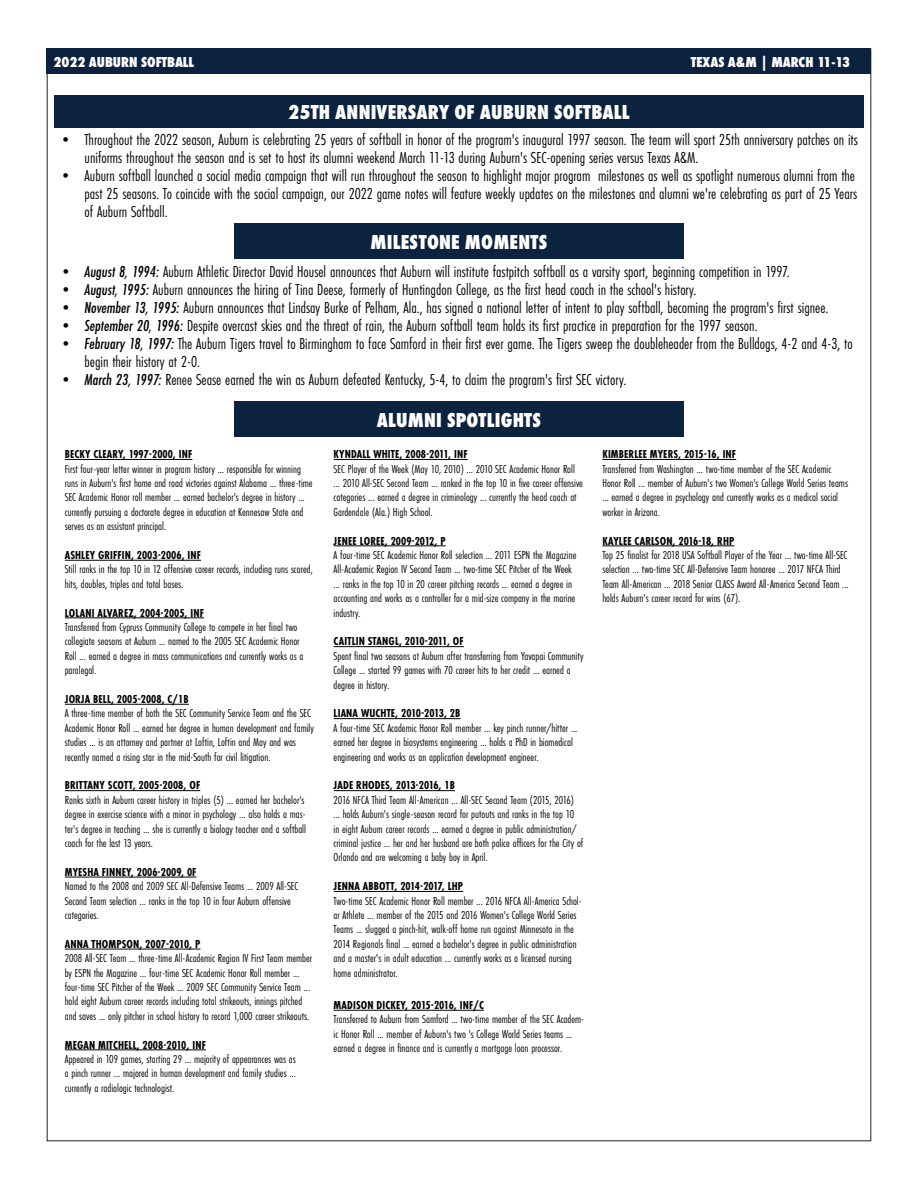
<style>
.page{position:relative;width:918px;height:1188px;background:#fff}
.page>*{position:absolute;margin:0;border:0;box-sizing:border-box;transform-origin:0 0}
.t1{font:800 21px "Futura PT Cond";letter-spacing:.01em;color:#fff}
.t2{font:16.5px/18px "Futura PT Cond";color:#000}
.t3{font:800 15px "Futura PT Cond";color:#fff}
.t4{font:12px/14.4px "Futura PT Cond";color:#000}
.t5{font:700 12px "Futura PT Cond";letter-spacing:.01em;color:#000}
.s1{font-weight:500;font-style:italic}
</style>
<div class="page">
<div style="left:47px;top:49px;width:824px;height:25px;background:#0b213e"></div>
<div style="left:54px;top:95px;width:810px;height:32px;background:#0c2340"></div>
<hr style="left:65px;top:459px;width:127px;height:1px;background:#000">
<hr style="left:65px;top:560px;width:136px;height:1px;background:#000">
<hr style="left:65px;top:618px;width:139px;height:1px;background:#000">
<hr style="left:65px;top:704px;width:124px;height:1px;background:#000">
<hr style="left:65px;top:790px;width:135px;height:1px;background:#000">
<hr style="left:65px;top:877px;width:132px;height:1px;background:#000">
<hr style="left:65px;top:949px;width:135px;height:1px;background:#000">
<hr style="left:65px;top:1050px;width:141px;height:1px;background:#000">
<hr style="left:334px;top:459px;width:134px;height:1px;background:#000">
<hr style="left:334px;top:546px;width:112px;height:1px;background:#000">
<hr style="left:334px;top:646px;width:130px;height:1px;background:#000">
<hr style="left:334px;top:718px;width:126px;height:1px;background:#000">
<hr style="left:334px;top:790px;width:121px;height:1px;background:#000">
<hr style="left:334px;top:891px;width:129px;height:1px;background:#000">
<hr style="left:334px;top:1010px;width:150px;height:1px;background:#000">
<hr style="left:602px;top:459px;width:134px;height:1px;background:#000">
<hr style="left:602px;top:546px;width:132px;height:1px;background:#000">
<div style="left:234px;top:223px;width:450px;height:36px;background:#0c2340"></div>
<div style="left:234px;top:401px;width:450px;height:36px;background:#0c2340"></div>
<p class="t3" style="left:54px;top:53px;width:142px">2022 AUBURN SOFTBALL</p>
<p class="t3" style="left:691px;top:53px;width:161px">TEXAS A&amp;M | MARCH 11-13</p>
<p class="t1" style="left:288px;top:100px;width:343px">25TH ANNIVERSARY OF AUBURN SOFTBALL</p>
<p class="t2" style="left:85px;top:130px;width:775px;text-indent:-27px">• Throughout the 2022 season, Auburn is celebrating 25 years of softball in honor of the program's inaugural 1997 season. The team will sport 25th anniversary patches on its uniforms throughout the season and is set to host its alumni weekend March 11-13 during Auburn's SEC-opening series versus Texas A&amp;M.</p>
<p class="t2" style="left:85px;top:166px;width:774px;text-indent:-27px">• Auburn softball launched a social media campaign that will run throughout the season to highlight major program milestones as well as spotlight numerous alumni from the past 25 seasons. To coincide with the social campaign, our 2022 game notes will feature weekly updates on the milestones and alumni we're celebrating as part of 25 Years of Auburn Softball.</p>
<p class="t1" style="left:371px;top:229px;width:178px">MILESTONE MOMENTS</p>
<p class="t2" style="left:58px;top:263px;width:734px"><span class="s1">• August 8, 1994:</span> Auburn Athletic Director David Housel announces that Auburn will institute fastpitch softball as a varsity sport, beginning competition in 1997.</p>
<p class="t2" style="left:58px;top:281px;width:640px"><span class="s1">• August, 1995:</span> Auburn announces the hiring of Tina Deese, formerly of Huntingdon College, as the first head coach in the school's history.</p>
<p class="t2" style="left:58px;top:299px;width:772px"><span class="s1">• November 13, 1995:</span> Auburn announces that Lindsay Burke of Pelham, Ala., has signed a national letter of intent to play softball, becoming the program's first signee.</p>
<p class="t2" style="left:58px;top:317px;width:702px"><span class="s1">• September 20, 1996:</span> Despite overcast skies and the threat of rain, the Auburn softball team holds its first practice in preparation for the 1997 season.</p>
<p class="t2" style="left:85px;top:335px;width:770px;text-indent:-27px"><span class="s1">• February 18, 1997:</span> The Auburn Tigers travel to Birmingham to face Samford in their first ever game. The Tigers sweep the doubleheader from the Bulldogs, 4-2 and 4-3, to begin their history at 2-0.</p>
<p class="t2" style="left:58px;top:371px;width:570px"><span class="s1">• March 23, 1997:</span> Renee Sease earned the win as Auburn defeated Kentucky, 5-4, to claim the program's first SEC victory.</p>
<p class="t5" style="left:65px;top:447px;width:129px">BECKY CLEARY, 1997-2000, INF</p>
<p class="t4" style="left:65px;top:461px;width:249px">First four-year letter winner in program history ... responsible for winning runs in Auburn's first home and road victories against Alabama ... three-time SEC Academic Honor roll member ... earned bachelor's degree in history ... currently pursuing a doctorate degree in education at Kennesaw State and serves as an assistant principal.</p>
<p class="t5" style="left:65px;top:548px;width:138px">ASHLEY GRIFFIN, 2003-2006, INF</p>
<p class="t4" style="left:65px;top:562px;width:250px">Still ranks in the top 10 in 12 offensive career records, including runs scored, hits, doubles, triples and total bases.</p>
<p class="t5" style="left:65px;top:606px;width:141px">LOLANI ALVAREZ, 2004-2005, INF</p>
<p class="t4" style="left:65px;top:620px;width:240px">Transferred from Cypruss Community College to compete in her final two collegiate seasons at Auburn ... named to the 2005 SEC Academic Honor Roll ... earned a degree in mass communications and currently works as a paralegal.</p>
<p class="t5" style="left:65px;top:692px;width:125px">JORJA BELL, 2005-2008, C/1B</p>
<p class="t4" style="left:65px;top:706px;width:251px">A three-time member of both the SEC Community Service Team and the SEC Academic Honor Roll ... earned her degree in human development and family studies ... is an attorney and partner at Loftin, Loftin and May and was recently named a rising star in the mid-South for civil litigation.</p>
<p class="t5" style="left:65px;top:779px;width:137px">BRITTANY SCOTT, 2005-2008, OF</p>
<p class="t4" style="left:65px;top:793px;width:243px">Ranks sixth in Auburn career history in triples (5) ... earned her bachelor's degree in exercise science with a minor in psychology ... also holds a mas&shy;ter's degree in teaching ... she is currently a biology teacher and a softball coach for the last 13 years.</p>
<p class="t5" style="left:65px;top:865px;width:133px">MYESHA FINNEY, 2006-2009, 0F</p>
<p class="t4" style="left:65px;top:879px;width:235px">Named to the 2008 and 2009 SEC All-Defensive Teams ... 2009 All-SEC<br>Second Team selection ... ranks in the top 10 in four Auburn offensive categories.</p>
<p class="t5" style="left:65px;top:937px;width:137px">ANNA THOMPSON, 2007-2010, P</p>
<p class="t4" style="left:65px;top:951px;width:249px">2008 All-SEC Team ... three-time All-Academic Region IV First Team member by ESPN the Magazine ... four-time SEC Academic Honor Roll member ... four-time SEC Pitcher of the Week ... 2009 SEC Community Service Team ... hold eight Auburn career records including total strikeouts, innings pitched and saves ... only pitcher in school history to record 1,000 career strikeouts.</p>
<p class="t5" style="left:65px;top:1038px;width:143px">MEGAN MITCHELL, 2008-2010, INF</p>
<p class="t4" style="left:65px;top:1052px;width:233px;text-align:justify">Appeared in 109 games, starting 29 ... majority of appearances was as a pinch runner ... majored in human development and family studies ... currently a radiologic technologist.</p>
<p class="t1" style="left:377px;top:408px;width:166px">ALUMNI SPOTLIGHTS</p>
<p class="t5" style="left:334px;top:447px;width:136px">KYNDALL WHITE, 2008-2011, INF</p>
<p class="t4" style="left:334px;top:461px;width:251px">SEC Player of the Week (May 10, 2010) ... 2010 SEC Academic Honor Roll ... 2010 All-SEC Second Team ... ranked in the top 10 in five career offensive categories ... earned a degree in criminology ... currently the head coach at Gardendale (Ala.) High School.</p>
<p class="t5" style="left:334px;top:534px;width:114px">JENEE LOREE, 2009-2012, P</p>
<p class="t4" style="left:334px;top:548px;width:244px">A four-time SEC Academic Honor Roll selection ... 2011 ESPN the Magazine All-Academic Region IV Second Team ... two-time SEC Pitcher of the Week ... ranks in the top 10 in 20 career pitching records ... earned a degree in accounting and works as a controller for a mid-size company in the marine industry.</p>
<p class="t5" style="left:334px;top:635px;width:132px">CAITLIN STANGL, 2010-2011, OF</p>
<p class="t4" style="left:334px;top:649px;width:251px">Spent final two seasons at Auburn after transferring from Yavapai Community<br>College ... started 99 games with 70 career hits to her credit ... earned a degree in history.</p>
<p class="t5" style="left:334px;top:707px;width:128px">LIANA WUCHTE, 2010-2013, 2B</p>
<p class="t4" style="left:334px;top:721px;width:245px">A four-time SEC Academic Honor Roll member ... key pinch runner/hitter ... earned her degree in biosystems engineering ... holds a PhD in biomedical engineering and works as an application development engineer.</p>
<p class="t5" style="left:334px;top:779px;width:123px">JADE RHODES, 2013-2016, 1B</p>
<p class="t4" style="left:334px;top:793px;width:251px">2016 NFCA Third Team All-American ... All-SEC Second Team (2015, 2016) ... holds Auburn's single-season record for putouts and ranks in the top 10<br>in eight Auburn career records ... earned a degree in public administration/ criminal justice ... her and her husband are both police officers for the City of Orlando and are welcoming a baby boy in April.</p>
<p class="t5" style="left:334px;top:879px;width:131px">JENNA ABBOTT, 2014-2017, LHP</p>
<p class="t4" style="left:334px;top:893px;width:250px">Two-time SEC Academic Honor Roll member ... 2016 NFCA All-America Schol&shy;ar Athlete ... member of the 2015 and 2016 Women's College World Series Teams ... slugged a pinch-hit, walk-off home run against Minnesota in the 2014 Regionals final ... earned a bachelor's degree in public administration and a master's in adult education ... currently works as a licensed nursing home administrator.</p>
<p class="t5" style="left:334px;top:998px;width:152px">MADISON DICKEY, 2015-2016, INF/C</p>
<p class="t4" style="left:334px;top:1012px;width:252px">Transferred to Auburn from Samford ... two-time member of the SEC Academ&shy;ic Honor Roll ... member of Auburn's two 's College World Series teams ... earned a degree in finance and is currently a mortgage loan processor.</p>
<p class="t5" style="left:602px;top:447px;width:135px">KIMBERLEE MYERS, 2015-16, INF</p>
<p class="t4" style="left:602px;top:461px;width:247px">Transferred from Washington ... two-time member of the SEC Academic Honor Roll ... member of Auburn's two Women's College World Series teams ... earned a degree in psychology and currently works as a medical social worker in Arizona.</p>
<p class="t5" style="left:602px;top:534px;width:133px">KAYLEE CARLSON, 2016-18, RHP</p>
<p class="t4" style="left:602px;top:548px;width:248px">Top 25 finalist for 2018 USA Softball Player of the Year ... two-time All-SEC selection ... two-time SEC All-Defensive Team honoree ... 2017 NFCA Third Team All-American ... 2018 Senior CLASS Award All-America Second Team ... holds Auburn's career record for wins (67).</p>
</div>
